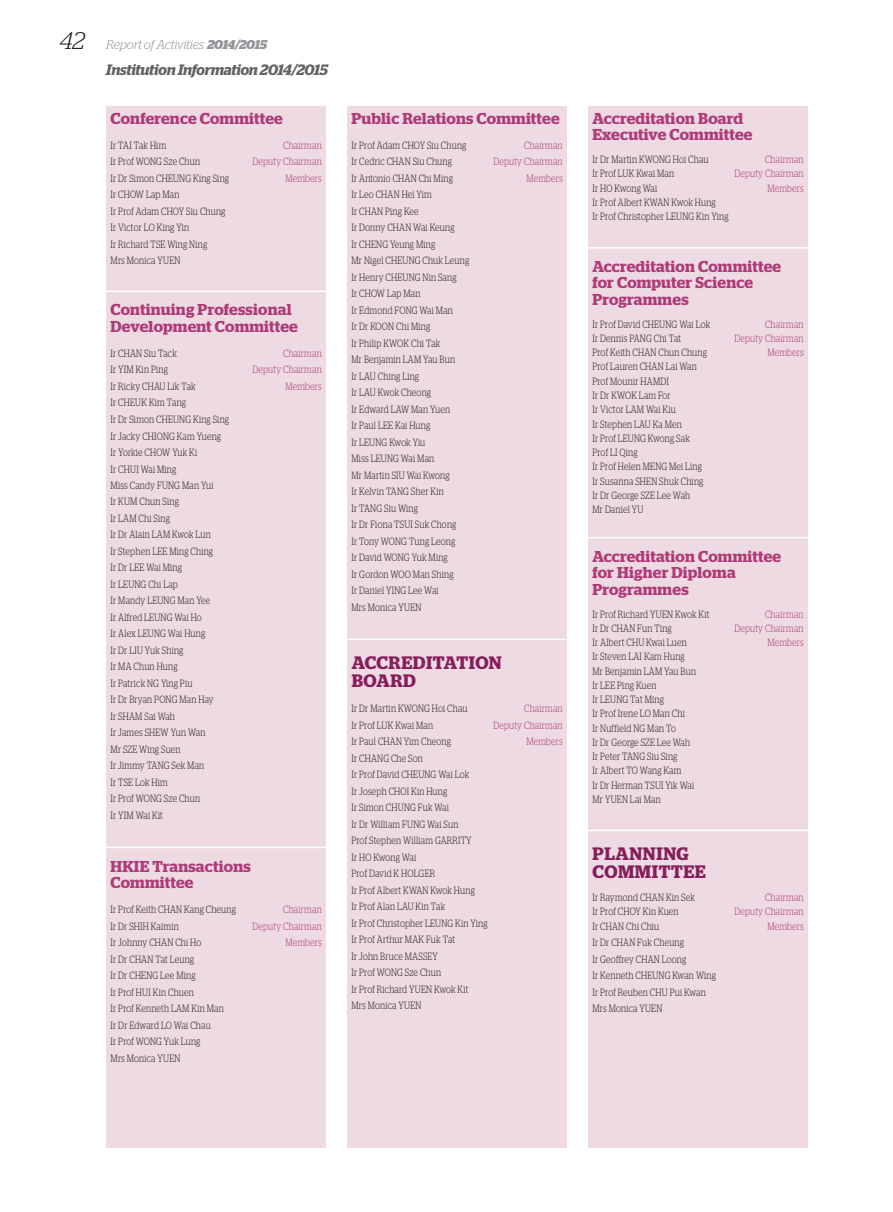
<style>
.page{position:relative;width:893px;height:1212px;background:#fff}
.page>*{position:absolute;margin:0;border:0;box-sizing:border-box;transform-origin:0 0}
.t1{font:600 18px/18px "Stag";letter-spacing:.035em;color:#861e5c}
.t2{font:600 15.75px/16.5px "Stag";letter-spacing:.015em;color:#ae3b77}
.t3{font:italic 600 15px "Stag";letter-spacing:-.01em;color:#636366}
.t4{font:italic 300 12.75px "Stag";letter-spacing:-.015em;color:#939598}
.t5{font:300 10.5px/16.5px "Stag";letter-spacing:.025em;color:#231f20;scale:.8 1}
.t6{font:300 10.5px "Stag";letter-spacing:.025em;color:#ae3b77;scale:.8 1}
.s1{font-size:24px;color:#231f20}
.s2{font-weight:700}
</style>
<div class="page">
<div style="left:588px;top:106px;width:220px;height:1042px;background:#eedae3"></div>
<hr style="left:588px;top:247px;width:220px;height:2px;background:#fff">
<hr style="left:588px;top:537px;width:220px;height:1px;background:#fff">
<hr style="left:588px;top:830px;width:220px;height:1px;background:#fff">
<div style="left:347px;top:106px;width:220px;height:1042px;background:#eedae3"></div>
<hr style="left:347px;top:639px;width:220px;height:1px;background:#fff">
<div style="left:106px;top:106px;width:220px;height:1042px;background:#eedae3"></div>
<hr style="left:106px;top:291px;width:220px;height:1px;background:#fff">
<hr style="left:106px;top:847px;width:220px;height:1px;background:#fff">
<p class="t4" style="left:60px;top:40px;width:209px"><span class="s1">42</span> Report of Activities <span class="s2">2014/2015</span></p>
<h3 class="t3" style="left:106px;top:64px;width:223px">Institution Information 2014/2015</h3>
<h2 class="t2" style="left:111px;top:111px;width:174px">Conference Committee</h2>
<p class="t5" style="left:111px;top:138px;width:71px">Ir TAI Tak Him</p>
<p class="t6" style="left:283px;top:141px;width:50px">Chairman</p>
<p class="t5" style="left:111px;top:154px;width:114px">Ir Prof WONG Sze Chun</p>
<p class="t6" style="left:252px;top:158px;width:88px">Deputy Chairman</p>
<p class="t5" style="left:111px;top:171px;width:150px">Ir Dr Simon CHEUNG King Sing</p>
<p class="t6" style="left:285px;top:174px;width:47px">Members</p>
<p class="t5" style="left:111px;top:187px;width:145px">Ir CHOW Lap Man<br>Ir Prof Adam CHOY Siu Chung<br>Ir Victor LO King Yin<br>Ir Richard TSE Wing Ning<br>Mrs Monica YUEN</p>
<h2 class="t2" style="left:111px;top:303px;width:189px">Continuing Professional<br>Development Committee</h2>
<p class="t5" style="left:111px;top:346px;width:84px">Ir CHAN Siu Tack</p>
<p class="t6" style="left:283px;top:349px;width:50px">Chairman</p>
<p class="t5" style="left:111px;top:362px;width:73px">Ir YIM Kin Ping</p>
<p class="t6" style="left:252px;top:366px;width:88px">Deputy Chairman</p>
<p class="t5" style="left:111px;top:379px;width:108px">Ir Ricky CHAU Lik Tak</p>
<p class="t6" style="left:285px;top:382px;width:47px">Members</p>
<p class="t5" style="left:111px;top:395px;width:150px">Ir CHEUK Kim Tang<br>Ir Dr Simon CHEUNG King Sing<br>Ir Jacky CHIONG Kam Yueng<br>Ir Yorkie CHOW Yuk Ki<br>Ir CHUI Wai Ming<br>Miss Candy FUNG Man Yui<br>Ir KUM Chun Sing<br>Ir LAM Chi Sing<br>Ir Dr Alain LAM Kwok Lun<br>Ir Stephen LEE Ming Ching<br>Ir Dr LEE Wai Ming<br>Ir LEUNG Chi Lap<br>Ir Mandy LEUNG Man Yee<br>Ir Alfred LEUNG Wai Ho<br>Ir Alex LEUNG Wai Hung<br>Ir Dr LIU Yuk Shing<br>Ir MA Chun Hung<br>Ir Patrick NG Ying Piu<br>Ir Dr Bryan PONG Man Hay<br>Ir SHAM Sai Wah<br>Ir James SHEW Yun Wan<br>Mr SZE Wing Suen<br>Ir Jimmy TANG Sek Man<br>Ir TSE Lok Him<br>Ir Prof WONG Sze Chun<br>Ir YIM Wai Kit</p>
<h2 class="t2" style="left:111px;top:859px;width:142px">HKIE Transactions<br>Committee</h2>
<p class="t5" style="left:111px;top:902px;width:158px">Ir Prof Keith CHAN Kang Cheung</p>
<p class="t6" style="left:283px;top:905px;width:50px">Chairman</p>
<p class="t5" style="left:111px;top:918px;width:87px">Ir Dr SHIH Kaimin</p>
<p class="t6" style="left:252px;top:922px;width:88px">Deputy Chairman</p>
<p class="t5" style="left:111px;top:935px;width:115px">Ir Johnny CHAN Chi Ho</p>
<p class="t6" style="left:285px;top:938px;width:47px">Members</p>
<p class="t5" style="left:111px;top:951px;width:143px">Ir Dr CHAN Tat Leung<br>Ir Dr CHENG Lee Ming<br>Ir Prof HUI Kin Chuen<br>Ir Prof Kenneth LAM Kin Man<br>Ir Dr Edward LO Wai Chau<br>Ir Prof WONG Yuk Lung<br>Mrs Monica YUEN</p>
<h2 class="t2" style="left:351px;top:111px;width:210px">Public Relations Committee</h2>
<p class="t5" style="left:351px;top:138px;width:145px">Ir Prof Adam CHOY Siu Chung</p>
<p class="t6" style="left:524px;top:141px;width:50px">Chairman</p>
<p class="t5" style="left:351px;top:154px;width:127px">Ir Cedric CHAN Siu Chung</p>
<p class="t6" style="left:493px;top:158px;width:88px">Deputy Chairman</p>
<p class="t5" style="left:351px;top:171px;width:128px">Ir Antonio CHAN Chi Ming</p>
<p class="t6" style="left:526px;top:174px;width:47px">Members</p>
<p class="t5" style="left:351px;top:187px;width:149px">Ir Leo CHAN Hei Yim<br>Ir CHAN Ping Kee<br>Ir Donny CHAN Wai Keung<br>Ir CHENG Yeung Ming<br>Mr Nigel CHEUNG Chuk Leung<br>Ir Henry CHEUNG Nin Sang<br>Ir CHOW Lap Man<br>Ir Edmond FONG Wai Man<br>Ir Dr KOON Chi Ming<br>Ir Philip KWOK Chi Tak<br>Mr Benjamin LAM Yau Bun<br>Ir LAU Ching Ling<br>Ir LAU Kwok Cheong<br>Ir Edward LAW Man Yuen<br>Ir Paul LEE Kai Hung<br>Ir LEUNG Kwok Yiu<br>Miss LEUNG Wai Man<br>Mr Martin SIU Wai Kwong<br>Ir Kelvin TANG Sher Kin<br>Ir TANG Siu Wing<br>Ir Dr Fiona TSUI Suk Chong<br>Ir Tony WONG Tung Leong<br>Ir David WONG Yuk Ming<br>Ir Gordon WOO Man Shing<br>Ir Daniel YING Lee Wai<br>Mrs Monica YUEN</p>
<h1 class="t1" style="left:352px;top:655px;width:152px">ACCREDITATION<br>BOARD</h1>
<p class="t5" style="left:351px;top:701px;width:147px">Ir Dr Martin KWONG Hoi Chau</p>
<p class="t6" style="left:524px;top:705px;width:50px">Chairman</p>
<p class="t5" style="left:351px;top:717px;width:104px">Ir Prof LUK Kwai Man</p>
<p class="t6" style="left:493px;top:721px;width:88px">Deputy Chairman</p>
<p class="t5" style="left:351px;top:734px;width:126px">Ir Paul CHAN Yim Cheong</p>
<p class="t6" style="left:526px;top:738px;width:47px">Members</p>
<p class="t5" style="left:351px;top:750px;width:172px">Ir CHANG Che Son<br>Ir Prof David CHEUNG Wai Lok<br>Ir Joseph CHOI Kin Hung<br>Ir Simon CHUNG Fuk Wai<br>Ir Dr William FUNG Wai Sun<br>Prof Stephen William GARRITY<br>Ir HO Kwong Wai<br>Prof David K HOLGER<br>Ir Prof Albert KWAN Kwok Hung<br>Ir Prof Alan LAU Kin Tak<br>Ir Prof Christopher LEUNG Kin Ying<br>Ir Prof Arthur MAK Fuk Tat<br>Ir John Bruce MASSEY<br>Ir Prof WONG Sze Chun<br>Ir Prof Richard YUEN Kwok Kit<br>Mrs Monica YUEN</p>
<h2 class="t2" style="left:592px;top:111px;width:162px">Accreditation Board<br>Executive Committee</h2>
<p class="t5" style="left:592px;top:152px;width:147px">Ir Dr Martin KWONG Hoi Chau</p>
<p class="t6" style="left:765px;top:156px;width:50px">Chairman</p>
<p class="t5" style="left:592px;top:166px;width:104px">Ir Prof LUK Kwai Man</p>
<p class="t6" style="left:734px;top:170px;width:88px">Deputy Chairman</p>
<p class="t5" style="left:592px;top:180px;width:82px">Ir HO Kwong Wai</p>
<p class="t6" style="left:767px;top:184px;width:47px">Members</p>
<p class="t5" style="left:592px;top:196px;width:172px;line-height:14.2px">Ir Prof Albert KWAN Kwok Hung<br>Ir Prof Christopher LEUNG Kin Ying</p>
<h2 class="t2" style="left:592px;top:259px;width:190px">Accreditation Committee for Computer Science<br>Programmes</h2>
<p class="t5" style="left:592px;top:316px;width:149px">Ir Prof David CHEUNG Wai Lok</p>
<p class="t6" style="left:765px;top:320px;width:50px">Chairman</p>
<p class="t5" style="left:592px;top:331px;width:112px">Ir Dennis PANG Chi Tat</p>
<p class="t6" style="left:734px;top:334px;width:88px">Deputy Chairman</p>
<p class="t5" style="left:592px;top:345px;width:145px">Prof Keith CHAN Chun Chung</p>
<p class="t6" style="left:767px;top:349px;width:47px">Members</p>
<p class="t5" style="left:592px;top:360px;width:140px;line-height:14.2px">Prof Lauren CHAN Lai Wan<br>Prof Mounir HAMDI<br>Ir Dr KWOK Lam For<br>Ir Victor LAM Wai Kiu<br>Ir Stephen LAU Ka Men<br>Ir Prof LEUNG Kwong Sak<br>Prof LI Qing<br>Ir Prof Helen MENG Mei Ling<br>Ir Susanna SHEN Shuk Ching<br>Ir Dr George SZE Lee Wah<br>Mr Daniel YU</p>
<h2 class="t2" style="left:592px;top:549px;width:190px">Accreditation Committee for Higher Diploma<br>Programmes</h2>
<p class="t5" style="left:592px;top:606px;width:148px">Ir Prof Richard YUEN Kwok Kit</p>
<p class="t6" style="left:765px;top:610px;width:50px">Chairman</p>
<p class="t5" style="left:592px;top:620px;width:101px">Ir Dr CHAN Fun Ting</p>
<p class="t6" style="left:734px;top:624px;width:88px">Deputy Chairman</p>
<p class="t5" style="left:592px;top:635px;width:119px">Ir Albert CHU Kwai Luen</p>
<p class="t6" style="left:767px;top:638px;width:47px">Members</p>
<p class="t5" style="left:592px;top:650px;width:131px;line-height:14.2px">Ir Steven LAI Kam Hung<br>Mr Benjamin LAM Yau Bun<br>Ir LEE Ping Kuen<br>Ir LEUNG Tat Ming<br>Ir Prof Irene LO Man Chi<br>Ir Nuffield NG Man To<br>Ir Dr George SZE Lee Wah<br>Ir Peter TANG Siu Sing<br>Ir Albert TO Wang Kam<br>Ir Dr Herman TSUI Yik Wai<br>Mr YUEN Lai Man</p>
<h1 class="t1" style="left:593px;top:846px;width:115px">PLANNING<br>COMMITTEE</h1>
<p class="t5" style="left:592px;top:890px;width:130px">Ir Raymond CHAN Kin Sek</p>
<p class="t6" style="left:765px;top:893px;width:50px">Chairman</p>
<p class="t5" style="left:592px;top:904px;width:109px">Ir Prof CHOY Kin Kuen</p>
<p class="t6" style="left:734px;top:908px;width:88px">Deputy Chairman</p>
<p class="t5" style="left:592px;top:918px;width:85px">Ir CHAN Chi Chiu</p>
<p class="t6" style="left:767px;top:922px;width:47px">Members</p>
<p class="t5" style="left:592px;top:935px;width:156px">Ir Dr CHAN Fuk Cheung<br>Ir Geoffrey CHAN Loong<br>Ir Kenneth CHEUNG Kwan Wing<br>Ir Prof Reuben CHU Pui Kwan<br>Mrs Monica YUEN</p>
</div>
